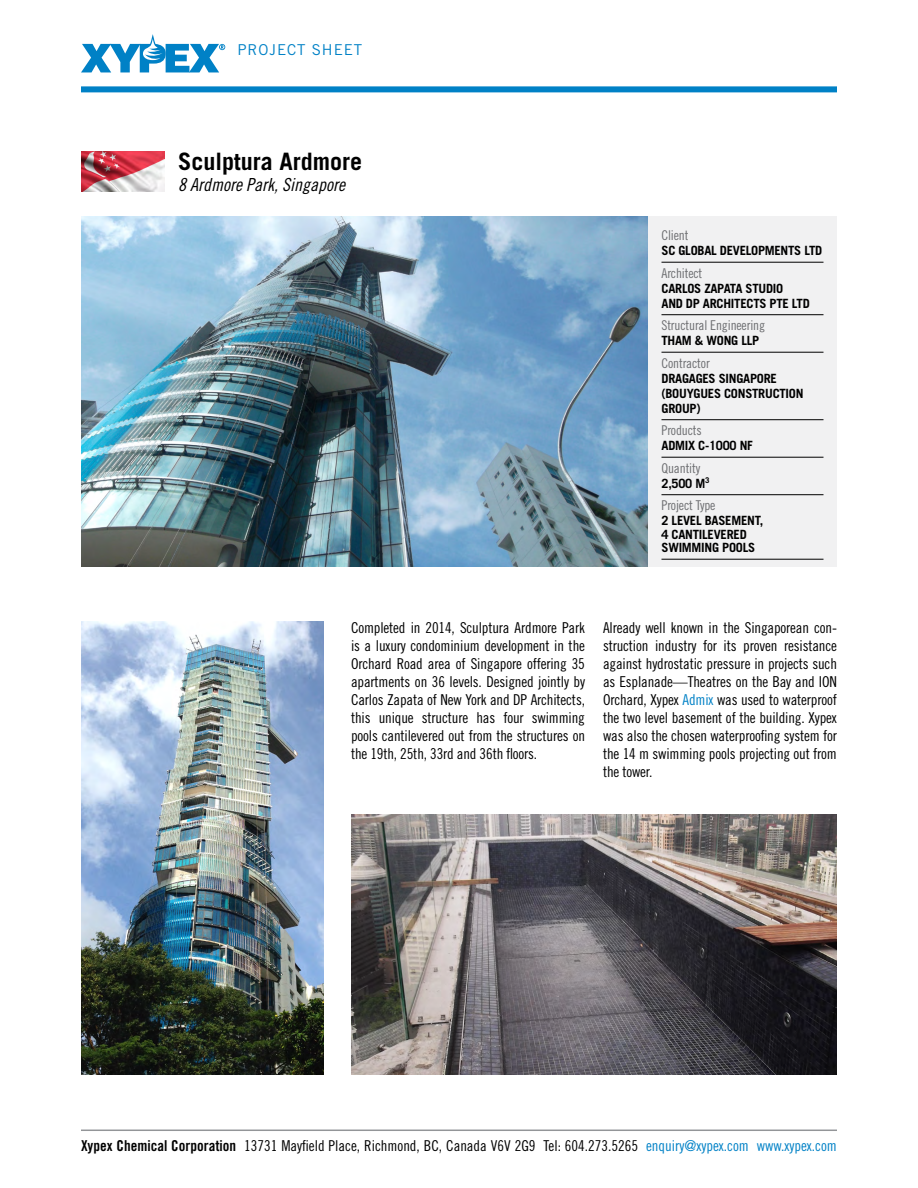
<style>
.page{position:relative;width:918px;height:1188px;background:#fff}
.page>*{position:absolute;margin:0;border:0;box-sizing:border-box;transform-origin:0 0}
.t1{font:700 24px "Trade Gothic";color:#000}
.t2{font:18px "Trade Gothic Cond Eighteen Obl";color:#000}
.t3{font:15px/18px "Trade Gothic Cond Eighteen";letter-spacing:-.01em;color:#000;text-align:justify}
.t4{font:15px "Trade Gothic";letter-spacing:.06em;color:#0081c6}
.t5{font:13.5px "Trade Gothic Cond Eighteen";letter-spacing:-.01em;color:#6d6e71}
.t6{font:700 12.75px/15px "Trade Gothic";letter-spacing:-.02em;color:#000}
.s1{color:#0081c6}
.s2{font-family:"Trade Gothic Bold Cond Twenty"}
</style>
<div class="page">
<img style="left:81px;top:621px;width:243px;height:454px">
<svg style="left:81px;top:34px;width:144px;height:38px"></svg>
<div style="left:81px;top:86px;width:756px;height:6px;background:#0081c6"></div>
<img style="left:81px;top:151px;width:83px;height:40px">
<img style="left:81px;top:216px;width:567px;height:351px">
<div style="left:648px;top:216px;width:189px;height:351px;background:#f1f1f2"></div>
<hr style="left:662px;top:262px;width:162px;height:1px;background:#000">
<hr style="left:662px;top:314px;width:162px;height:1px;background:#000">
<hr style="left:662px;top:352px;width:162px;height:1px;background:#000">
<hr style="left:662px;top:419px;width:162px;height:1px;background:#000">
<hr style="left:662px;top:457px;width:162px;height:1px;background:#000">
<hr style="left:662px;top:494px;width:162px;height:1px;background:#000">
<hr style="left:662px;top:559px;width:162px;height:1px;background:#000">
<img style="left:351px;top:814px;width:486px;height:261px">
<hr style="left:81px;top:1130px;width:756px;height:1px;background:#939598">
<p class="t4" style="left:238px;top:40px;width:126px">PROJECT SHEET</p>
<h1 class="t1" style="left:178px;top:146px;width:186px">Sculptura Ardmore</h1>
<p class="t2" style="left:178px;top:174px;width:168px">8 Ardmore Park, Singapore</p>
<p class="t5" style="left:662px;top:227px;width:29px">Client</p>
<p class="t6" style="left:662px;top:243px;width:162px">SC GLOBAL DEVELOPMENTS LTD</p>
<p class="t5" style="left:662px;top:265px;width:42px">Architect</p>
<p class="t6" style="left:662px;top:280px;width:150px">CARLOS ZAPATA STUDIO<br>AND DP ARCHITECTS PTE LTD</p>
<p class="t5" style="left:662px;top:317px;width:105px">Structural Engineering</p>
<p class="t6" style="left:662px;top:333px;width:99px">THAM &amp; WONG LLP</p>
<p class="t5" style="left:662px;top:355px;width:50px">Contractor</p>
<p class="t6" style="left:662px;top:370px;width:144px">DRAGAGES SINGAPORE (BOUYGUES CONSTRUCTION<br>GROUP)</p>
<p class="t5" style="left:662px;top:422px;width:42px">Products</p>
<p class="t6" style="left:662px;top:438px;width:93px">ADMIX C-1000 NF</p>
<p class="t5" style="left:662px;top:460px;width:40px">Quantity</p>
<p class="t6" style="left:662px;top:475px;width:49px">2,500 M<sup>3</sup></p>
<p class="t5" style="left:662px;top:497px;width:56px">Project Type</p>
<p class="t6" style="left:662px;top:514px;width:103px;line-height:13.5px">2 LEVEL BASEMENT,<br>4 CANTILEVERED<br>SWIMMING POOLS</p>
<p class="t3" style="left:351px;top:618px;width:236px">Completed in 2014, Sculptura Ardmore Park is a luxury condominium development in the Orchard Road area of Singapore offering 35 apartments on 36 levels. Designed jointly by Carlos Zapata of New York and DP Architects, this unique structure has four swimming pools cantilevered out from the structures on the 19th, 25th, 33rd and 36th floors.</p>
<p class="t3" style="left:603px;top:618px;width:236px">Already well known in the Singaporean con&shy;struction industry for its proven resistance against hydrostatic pressure in projects such as Esplanade—Theatres on the Bay and ION Orchard, Xypex <span class="s1">Admix</span> was used to waterproof the two level basement of the building. Xypex was also the chosen waterproofing system for the 14 m swimming pools projecting out from the tower.</p>
<p class="t3" style="left:81px;top:1137px;width:757px"><span class="s2">Xypex Chemical Corporation</span> 13731 Mayfield Place, Richmond, BC, Canada V6V 2G9 Tel: 604.273.5265 <span class="s1">enquiry@xypex.com www.xypex.com</span></p>
</div>
